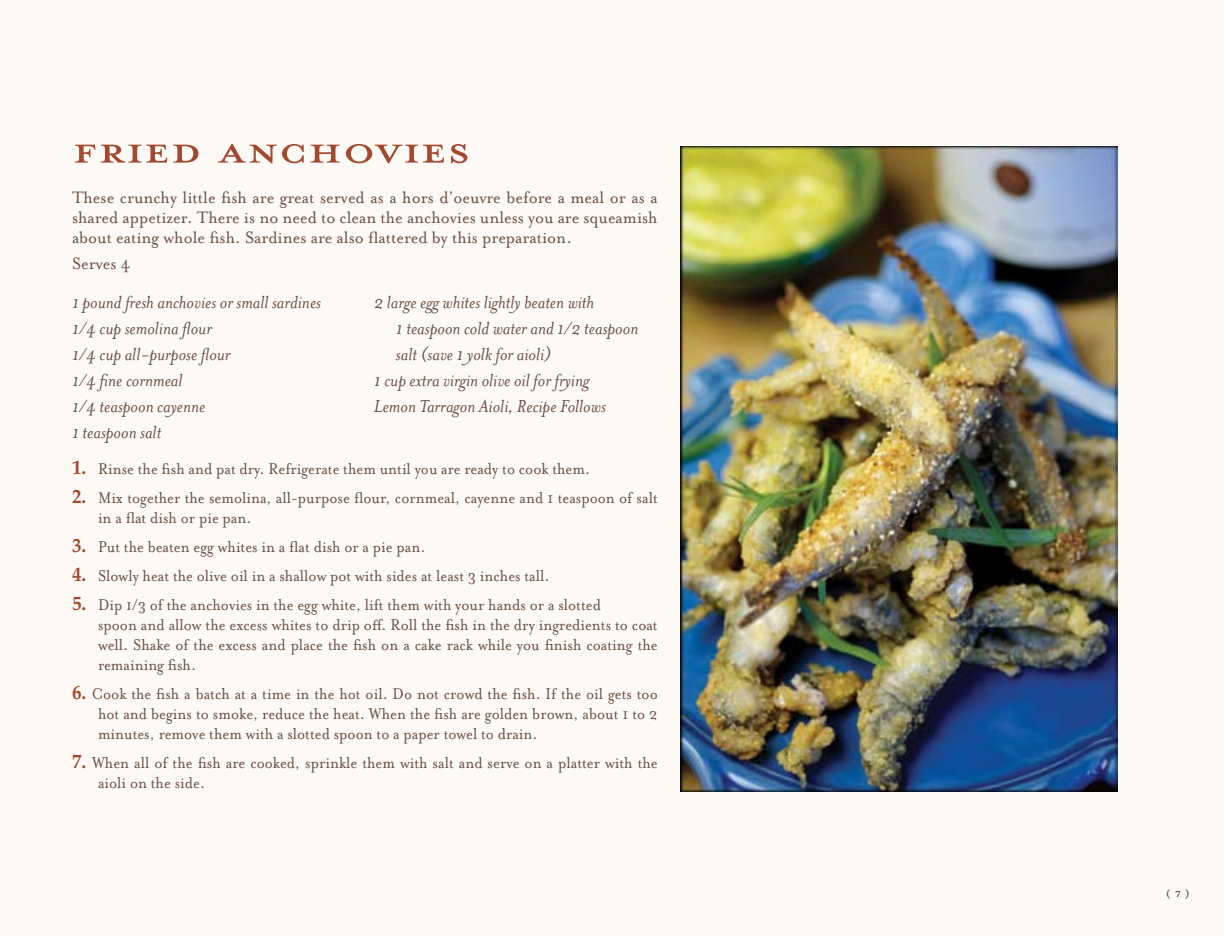
<style>
.page{position:relative;width:1224px;height:936px;background:#fdfaf5}
.page>*{position:absolute;margin:0;border:0;box-sizing:border-box;transform-origin:0 0}
.t1{font:54px "Mrs Eaves All Petite Caps";color:#a4492f;scale:1.22 1}
.t2{font:italic 20px/26px "Mrs Eaves";color:#684f40}
.t3{font:19px/20px "Mrs Eaves Roman";color:#684f40;text-align:justify;scale:.95 1}
.t4{font:18px/20px "Mrs Eaves Roman";color:#684f40;scale:.9 1}
.t5{font:18px "Mrs Eaves All Petite Caps";color:#684f40}
.s1{font-family:"Palatino";font-weight:700;font-size:20px;color:#a4472f}
</style>
<div class="page">
<img style="left:681px;top:146px;width:437px;height:646px">
<h1 class="t1" style="left:72px;top:126px;width:328px">Fried Anchovies</h1>
<p class="t3" style="left:72px;top:187px;width:618px">These crunchy little fish are great served as a hors d’oeuvre before a meal or as a shared appetizer. There is no need to clean the anchovies unless you are squeamish about eating whole fish. Sardines are also flattered by this preparation.</p>
<p class="t3" style="left:72px;top:253px;width:63px">Serves 4</p>
<p class="t2" style="left:72px;top:289px;width:251px">1 pound fresh anchovies or small sardines<br>1/4 cup semolina flour<br>1/4 cup all-purpose flour<br>1/4 fine cornmeal<br>1/4 teaspoon cayenne<br>1 teaspoon salt</p>
<p class="t2" style="left:374px;top:289px;width:222px">2 large egg whites lightly beaten with</p>
<p class="t2" style="left:396px;top:315px;width:244px">1 teaspoon cold water and 1/2 teaspoon</p>
<p class="t2" style="left:396px;top:341px;width:157px">salt (save 1 yolk for aioli)</p>
<p class="t2" style="left:374px;top:367px;width:217px">1 cup extra virgin olive oil for frying</p>
<p class="t2" style="left:374px;top:393px;width:234px">Lemon Tarragon Aioli, Recipe Follows</p>
<p class="t4" style="left:72px;top:459px;width:577px"><span class="s1">1.</span> Rinse the fish and pat dry. Refrigerate them until you are ready to cook them.</p>
<p class="t4" style="left:98px;top:488px;width:624px;text-indent:-26px"><span class="s1">2.</span> Mix together the semolina, all-purpose flour, cornmeal, cayenne and 1 teaspoon of salt in a flat dish or pie pan.</p>
<p class="t4" style="left:72px;top:537px;width:394px"><span class="s1">3.</span> Put the beaten egg whites in a flat dish or a pie pan.</p>
<p class="t4" style="left:72px;top:566px;width:532px"><span class="s1">4.</span> Slowly heat the olive oil in a shallow pot with sides at least 3 inches tall.</p>
<p class="t4" style="left:98px;top:595px;width:624px;text-indent:-26px"><span class="s1">5.</span> Dip 1/3 of the anchovies in the egg white, lift them with your hands or a slotted<br>spoon and allow the excess whites to drip off. Roll the fish in the dry ingredients to coat well. Shake of the excess and place the fish on a cake rack while you finish coating the remaining fish.</p>
<p class="t4" style="left:98px;top:684px;width:624px;text-align:justify;text-indent:-26px"><span class="s1">6.</span> Cook the fish a batch at a time in the hot oil. Do not crowd the fish. If the oil gets too hot and begins to smoke, reduce the heat. When the fish are golden brown, about 1 to 2 minutes, remove them with a slotted spoon to a paper towel to drain.</p>
<p class="t4" style="left:98px;top:753px;width:623px;text-indent:-26px"><span class="s1">7.</span> When all of the fish are cooked, sprinkle them with salt and serve on a platter with the aioli on the side.</p>
<p class="t5" style="left:1166px;top:885px;width:26px">( )</p>
</div>
